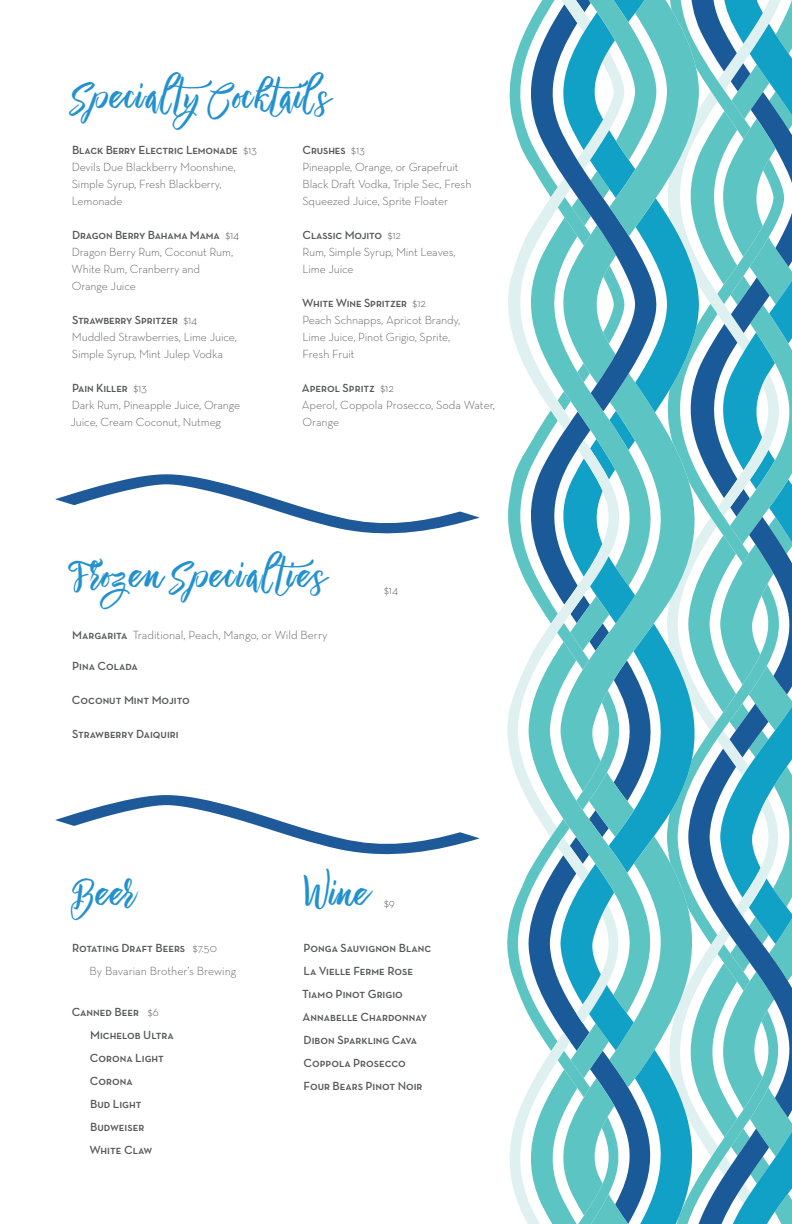
<style>
.page{position:relative;width:792px;height:1224px;background:#fff}
.page>*{position:absolute;margin:0;border:0;box-sizing:border-box;transform-origin:0 0}
.t1{font:30.7px "Nirmana";letter-spacing:.03em;color:#2391d0}
.t2{font:300 12px/17px "Neutra Text";letter-spacing:-.01em;color:#57585a}
.t3{font:12px/23px "Neutra Text Demi SC";color:#57585a}
.s1{font-family:"Neutra Text";font-weight:300}
.s2{font-family:"Neutra Text Demi SC";font-weight:400}
</style>
<div class="page">
<svg style="left:507px;top:0;width:285px;height:1224px"></svg>
<svg style="left:55px;top:795px;width:425px;height:60px"></svg>
<svg style="left:55px;top:474px;width:425px;height:60px"></svg>
<h1 class="t1" style="left:71px;top:79px;width:260px">Special ty Cocktails</h1>
<p class="t3" style="left:72px;top:138px;width:186px">Black Berry Electric Lemonade <span class="s1">$13</span></p>
<p class="t2" style="left:72px;top:158px;width:165px">Devils Due Blackberry Moonshine,<br>Simple Syrup, Fresh Blackberry,<br>Lemonade</p>
<p class="t3" style="left:72px;top:223px;width:169px">Dragon Berry Bahama Mama <span class="s1">$14</span></p>
<p class="t2" style="left:72px;top:243px;width:163px">Dragon Berry Rum, Coconut Rum,<br>White Rum, Cranberry and<br>Orange Juice</p>
<p class="t3" style="left:72px;top:308px;width:127px">Strawberry Spritzer <span class="s1">$14</span></p>
<p class="t2" style="left:72px;top:328px;width:167px">Muddled Strawberries, Lime Juice,<br>Simple Syrup, Mint Julep Vodka</p>
<p class="t3" style="left:72px;top:376px;width:76px">Pain Killer <span class="s1">$13</span></p>
<p class="t2" style="left:71px;top:396px;width:171px">Dark Rum, Pineapple Juice, Orange<br>Juice, Cream Coconut, Nutmeg</p>
<p class="t3" style="left:303px;top:138px;width:64px">Crushes <span class="s1">$13</span></p>
<p class="t2" style="left:302px;top:158px;width:170px">Pineapple, Orange, or Grapefruit<br>Black Draft Vodka, Triple Sec, Fresh<br>Squeezed Juice, Sprite Floater</p>
<p class="t3" style="left:303px;top:223px;width:100px">Classic Mojito <span class="s1">$12</span></p>
<p class="t2" style="left:302px;top:243px;width:155px">Rum, Simple Syrup, Mint Leaves,<br>Lime Juice</p>
<p class="t3" style="left:302px;top:291px;width:125px">White Wine Spritzer <span class="s1">$12</span></p>
<p class="t2" style="left:302px;top:311px;width:159px">Peach Schnapps, Apricot Brandy,<br>Lime Juice, Pinot Grigio, Sprite,<br>Fresh Fruit</p>
<p class="t3" style="left:302px;top:376px;width:94px">Aperol Spritz <span class="s1">$12</span></p>
<p class="t2" style="left:302px;top:396px;width:195px">Aperol, Coppola Prosecco, Soda Water,<br>Orange</p>
<h1 class="t1" style="left:72px;top:558px;width:255px">Frozen Special ties</h1>
<p class="t2" style="left:72px;top:626px;width:257px"><span class="s2">Margarita</span> Traditional, Peach, Mango, or Wild Berry</p>
<p class="t3" style="left:72px;top:654px;width:67px">Pina Colada</p>
<p class="t3" style="left:72px;top:688px;width:119px">Coconut Mint Mojito</p>
<p class="t3" style="left:72px;top:722px;width:108px">Strawberry Daiquiri</p>
<p class="t2" style="left:384px;top:581px;width:16px">$14</p>
<h1 class="t1" style="left:70px;top:877px;width:65px">Beer</h1>
<h1 class="t1" style="left:304px;top:877px;width:66px">Wine</h1>
<p class="t2" style="left:384px;top:894px;width:12px">$9</p>
<p class="t3" style="left:72px;top:937px;width:146px">Rotating Draft Beers <span class="s1">$7.50</span></p>
<p class="t2" style="left:90px;top:963px;width:148px">By Bavarian Brother’s Brewing</p>
<p class="t3" style="left:90px;top:1001px;width:86px;text-indent:-18px">Canned Beer <span class="s1">$6<br></span>Michelob Ultra<br>Corona Light<br>Corona<br>Bud Light<br>Budweiser<br>White Claw</p>
<p class="t3" style="left:302px;top:937px;width:131px">Ponga Sauvignon Blanc<br>La Vielle Ferme Rose<br>Tiamo Pinot Grigio<br>Annabelle Chardonnay<br>Dibon Sparkling Cava<br>Coppola Prosecco<br>Four Bears Pinot Noir</p>
</div>
